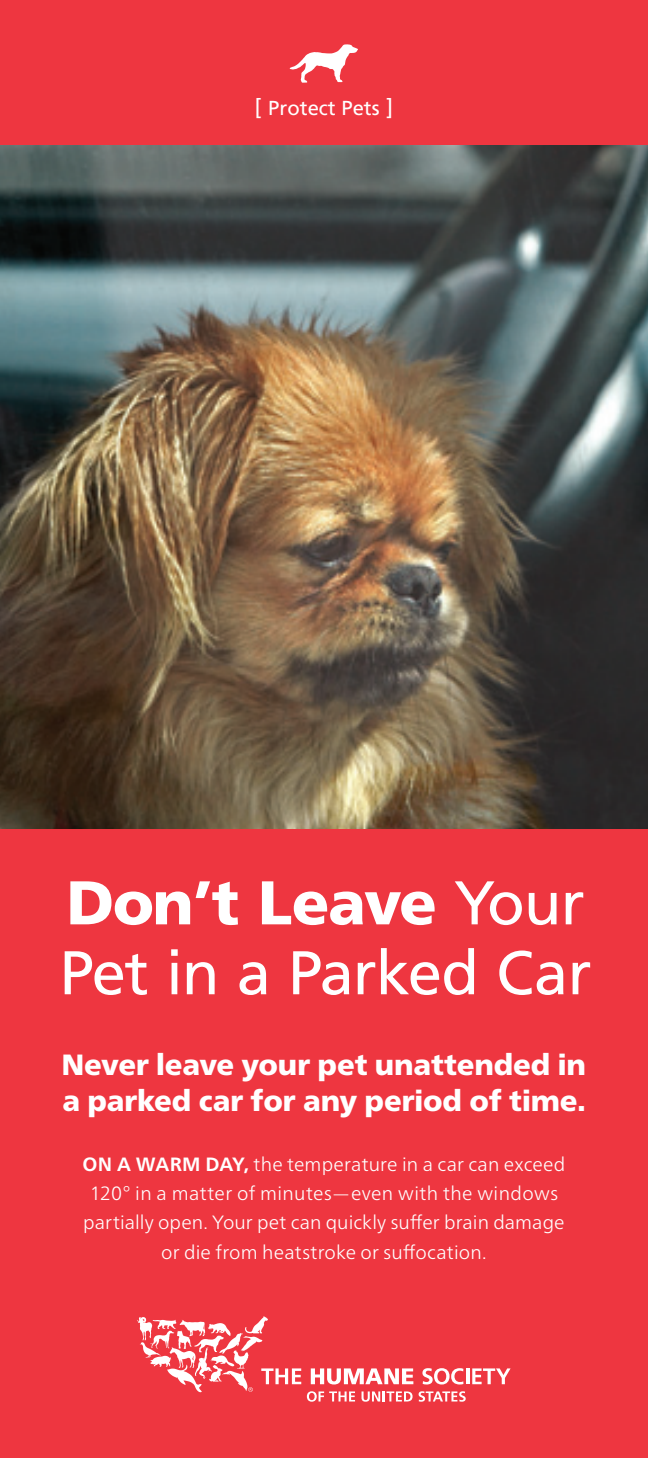
<style>
.page{position:relative;width:648px;height:1458px;background:#ee3640}
.page>*{position:absolute;margin:0;border:0;box-sizing:border-box;transform-origin:0 0}
.t1{font:61.65px/70px "Frutiger";letter-spacing:-.02em;color:#fff}
.t2{font:900 29.25px/36px "Frutiger Neue LT Pro";letter-spacing:-.005em;color:#fff}
.t3{font:20.25px "Frutiger";color:#fff}
.t4{font:300 19.35px/29.2px "Frutiger Neue LT Pro";letter-spacing:.01em;color:#fff;text-align:center}
.t5{font:19.12px "Frutiger";color:#fff}
.s1{font-size:22.5px}
.s2{font-weight:900}
.s3{font-weight:700}
</style>
<div class="page">
<svg style="left:311px;top:1368px;width:102px;height:17px"></svg>
<svg style="left:422px;top:1368px;width:41px;height:17px"></svg>
<hr style="left:466px;top:1368px;width:3px;height:16px;background:#fff">
<svg style="left:472px;top:1368px;width:39px;height:16px"></svg>
<svg style="left:307px;top:1391px;width:48px;height:11px"></svg>
<svg style="left:362px;top:1391px;width:51px;height:11px"></svg>
<svg style="left:419px;top:1391px;width:47px;height:11px"></svg>
<svg style="left:137px;top:1316px;width:164px;height:76px"></svg>
<svg style="left:290px;top:44px;width:68px;height:39px"></svg>
<img style="left:0;top:146px;width:648px;height:683px">
<p class="t5" style="left:242px;top:93px;width:174px">[ Stop Puppy Mills ]</p>
<p class="t3" style="left:255px;top:96px;width:140px"><span class="s1">[</span> Protect Pets <span class="s1">]</span></p>
<h1 class="t1" style="left:60px;top:867px;width:534px"><span class="s2">Don’t Leave</span> Your<br>Pet in a Parked Car</h1>
<h2 class="t2" style="left:62px;top:1047px;width:526px">Never leave your pet unattended in a parked car for any period of time.</h2>
<p class="t4" style="left:82px;top:1149px;width:485px"><span class="s3">ON A WARM DAY,</span> the temperature in a car can exceed 120° in a matter of minutes—even with the windows partially open. Your pet can quickly suffer brain damage or die from heatstroke or suffocation.</p>
</div>
